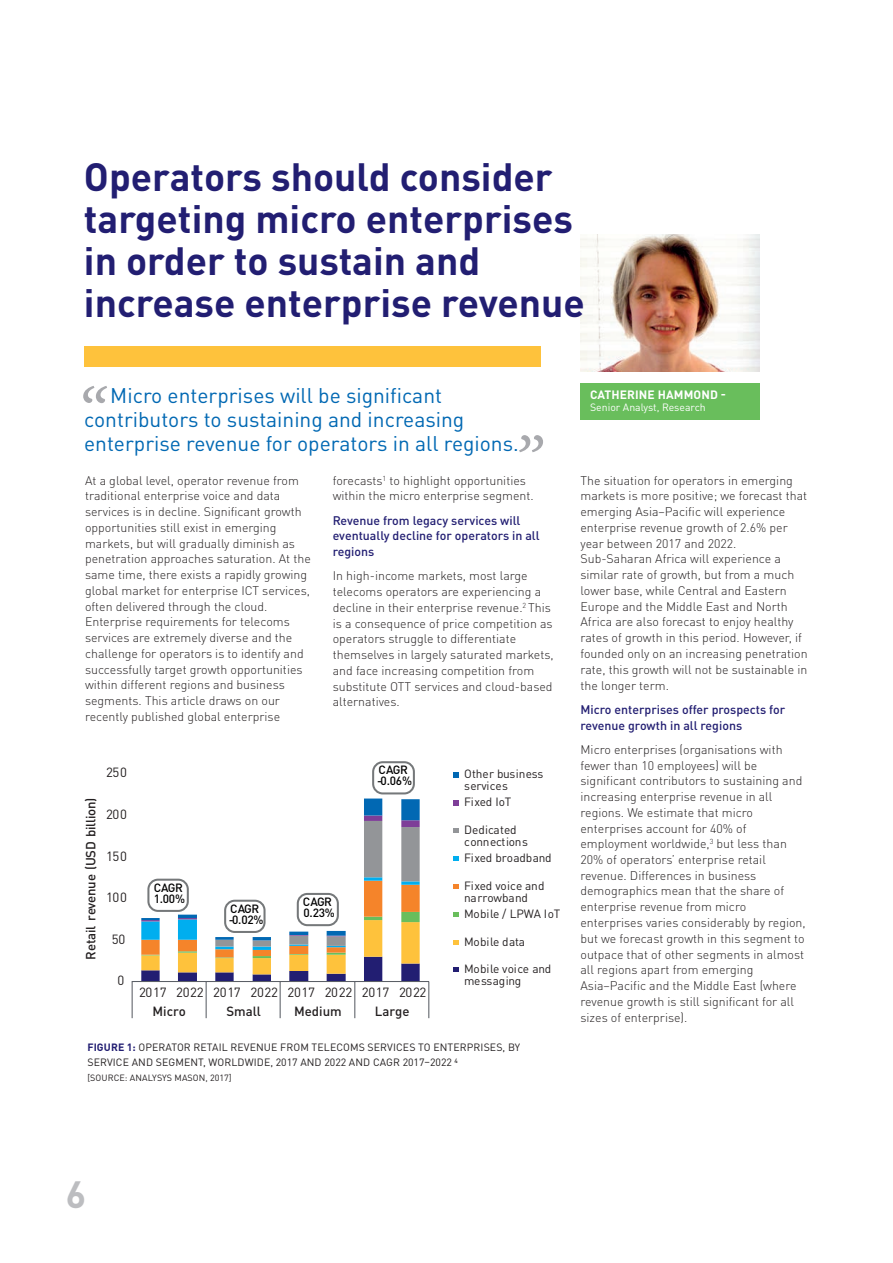
<style>
.page{position:relative;width:893px;height:1263px;background:#fff}
.page>*{position:absolute;margin:0;border:0;box-sizing:border-box;transform-origin:0 0}
.t1{font:italic 75px "Minion Pro";color:#a8a9ad}
.t2{font:700 39px/42px "DINOT";color:#221e72}
.t3{font:700 37.5px "DINOT";color:#bcbdc0}
.t4{font:21px/24px "DINOT";color:#0168b3}
.t5{font:13.2px "DINOT";letter-spacing:-.02em;color:#231f20}
.t6{font:500 13.2px "DINOT";letter-spacing:-.02em;color:#231f20}
.t7{font:500 13.2px "DINOT";color:#231f20}
.t8{font:300 12.3px/15.8px "DINOT";color:#231f20}
.t9{font:500 12.3px/15.8px "DINOT";color:#221e72}
.t10{font:700 12px "DINOT";letter-spacing:.01em;color:#fff}
.t11{font:11.85px/11.7px "DINOT";letter-spacing:-.02em;color:#231f20}
.t12{font:500 11.85px/11.6px "DINOT";letter-spacing:.01em;color:#000001}
.t13{font:10.5px/15px "DINOT";letter-spacing:.01em;color:#231f20}
.t14{font:10.5px "DINOT";color:#fff}
.t15{font:9px "DINOT";letter-spacing:.01em;color:#231f20}
.s1{font-weight:700;color:#221e72}
</style>
<div class="page">
<img style="left:580px;top:235px;width:180px;height:137px">
<div style="left:580px;top:383px;width:180px;height:37px;background:#69be5c"></div>
<div style="left:84px;top:346px;width:456px;height:21px;background:#fec23c"></div>
<hr style="left:132px;top:981px;width:297px;height:1px;background:#5b5f66">
<svg style="left:428px;top:982px;width:1px;height:36px"></svg>
<svg style="left:141px;top:798px;width:279px;height:220px"></svg>
<svg style="left:132px;top:982px;width:1px;height:36px"></svg>
<svg style="left:453px;top:772px;width:5px;height:5px"></svg>
<svg style="left:453px;top:800px;width:5px;height:5px"></svg>
<svg style="left:453px;top:828px;width:5px;height:5px"></svg>
<svg style="left:453px;top:856px;width:5px;height:5px"></svg>
<svg style="left:453px;top:884px;width:5px;height:5px"></svg>
<svg style="left:453px;top:912px;width:5px;height:5px"></svg>
<svg style="left:453px;top:940px;width:5px;height:4px"></svg>
<svg style="left:453px;top:967px;width:5px;height:5px"></svg>
<div style="left:147px;top:879px;width:42px;height:33px;border:2px solid #75787a;border-radius:10px"></div>
<div style="left:224px;top:900px;width:42px;height:33px;border:2px solid #75787a;border-radius:10px"></div>
<div style="left:297px;top:893px;width:42px;height:33px;border:2px solid #75787a;border-radius:10px"></div>
<div style="left:372px;top:761px;width:43px;height:33px;border:2px solid #75787a;border-radius:10px"></div>
<h2 class="t2" style="left:84px;top:155px;width:502px">Operators should consider targeting micro enterprises in order to sustain and increase enterprise revenue</h2>
<h1 class="t1" style="left:75px;top:364px;width:30px">“</h1>
<h3 class="t4" style="left:84px;top:383px;width:436px;text-indent:26px">Micro enterprises will be significant contributors to sustaining and increasing enterprise revenue for operators in all regions.</h3>
<h1 class="t1" style="left:511px;top:413px;width:30px">”</h1>
<p class="t8" style="left:85px;top:472px;width:227px">At a global level, operator revenue from traditional enterprise voice and data services is in decline. Significant growth opportunities still exist in emerging markets, but will gradually diminish as penetration approaches saturation. At the same time, there exists a rapidly growing global market for enterprise ICT services, often delivered through the cloud.<br>Enterprise requirements for telecoms services are extremely diverse and the challenge for operators is to identify and successfully target growth opportunities within different regions and business segments. This article draws on our recently published global enterprise</p>
<p class="t8" style="left:333px;top:472px;width:203px">forecasts<sup>1</sup> to highlight opportunities within the micro enterprise segment.</p>
<p class="t9" style="left:333px;top:512px;width:208px">Revenue from legacy services will eventually decline for operators in all regions</p>
<p class="t8" style="left:333px;top:568px;width:222px">In high-income markets, most large telecoms operators are experiencing a decline in their enterprise revenue.<sup>2</sup> This is a consequence of price competition as operators struggle to differentiate themselves in largely saturated markets, and face increasing competition from substitute OTT services and cloud-based alternatives.</p>
<p class="t6" style="left:82px;top:959px;width:163px;rotate:-90deg">Retail revenue (USD billion)</p>
<p class="t5" style="left:106px;top:764px;width:22px">250</p>
<p class="t5" style="left:106px;top:806px;width:22px">200</p>
<p class="t5" style="left:106px;top:847px;width:22px">150</p>
<p class="t5" style="left:106px;top:889px;width:22px">100</p>
<p class="t5" style="left:112px;top:931px;width:15px">50</p>
<p class="t5" style="left:117px;top:972px;width:8px">0</p>
<p class="t12" style="left:154px;top:881px;width:33px">CAGR<br>1.00%</p>
<p class="t12" style="left:377px;top:764px;width:36px">CAGR -0.06%</p>
<p class="t12" style="left:229px;top:902px;width:36px">CAGR -0.02%</p>
<p class="t12" style="left:303px;top:895px;width:34px">CAGR<br>0.23%</p>
<p class="t5" style="left:139px;top:984px;width:289px">2017 2022 2017 2022 2017 2022 2017 2022</p>
<p class="t7" style="left:153px;top:1002px;width:35px">Micro</p>
<p class="t7" style="left:227px;top:1002px;width:36px">Small</p>
<p class="t7" style="left:294px;top:1002px;width:49px">Medium</p>
<p class="t7" style="left:375px;top:1002px;width:36px">Large</p>
<p class="t11" style="left:464px;top:768px;width:81px">Other business services</p>
<p class="t11" style="left:464px;top:796px;width:49px">Fixed IoT</p>
<p class="t11" style="left:464px;top:824px;width:65px">Dedicated connections</p>
<p class="t11" style="left:464px;top:852px;width:89px">Fixed broadband</p>
<p class="t11" style="left:464px;top:879px;width:82px">Fixed voice and narrowband</p>
<p class="t11" style="left:464px;top:907px;width:98px">Mobile / LPWA IoT</p>
<p class="t11" style="left:464px;top:935px;width:62px">Mobile data</p>
<p class="t11" style="left:464px;top:963px;width:89px">Mobile voice and messaging</p>
<p class="t13" style="left:87px;top:1039px;width:434px"><span class="s1">FIGURE 1:</span> OPERATOR RETAIL REVENUE FROM TELECOMS SERVICES TO ENTERPRISES, BY<br>SERVICE AND SEGMENT, WORLDWIDE, 2017 AND 2022 AND CAGR 2017–2022 4</p>
<p class="t15" style="left:87px;top:1072px;width:146px">[SOURCE: ANALYSYS MASON, 2017]</p>
<p class="t10" style="left:590px;top:387px;width:137px">CATHERINE HAMMOND -</p>
<p class="t14" style="left:590px;top:401px;width:117px">Senior Analyst, Research</p>
<p class="t8" style="left:580px;top:472px;width:229px">The situation for operators in emerging markets is more positive; we forecast that emerging Asia–Pacific will experience enterprise revenue growth of 2.6% per year between 2017 and 2022.<br>Sub-Saharan Africa will experience a similar rate of growth, but from a much lower base, while Central and Eastern Europe and the Middle East and North Africa are also forecast to enjoy healthy rates of growth in this period. However, if founded only on an increasing penetration rate, this growth will not be sustainable in the longer term.</p>
<p class="t9" style="left:580px;top:701px;width:206px">Micro enterprises offer prospects for revenue growth in all regions</p>
<p class="t8" style="left:580px;top:741px;width:227px">Micro enterprises (organisations with fewer than 10 employees) will be significant contributors to sustaining and increasing enterprise revenue in all regions. We estimate that micro enterprises account for 40% of employment worldwide,<sup>3</sup> but less than 20% of operators’ enterprise retail revenue. Differences in business demographics mean that the share of enterprise revenue from micro enterprises varies considerably by region, but we forecast growth in this segment to outpace that of other segments in almost all regions apart from emerging Asia–Pacific and the Middle East (where revenue growth is still significant for all sizes of enterprise).</p>
<h3 class="t3" style="left:66px;top:1170px;width:22px">6</h3>
</div>
